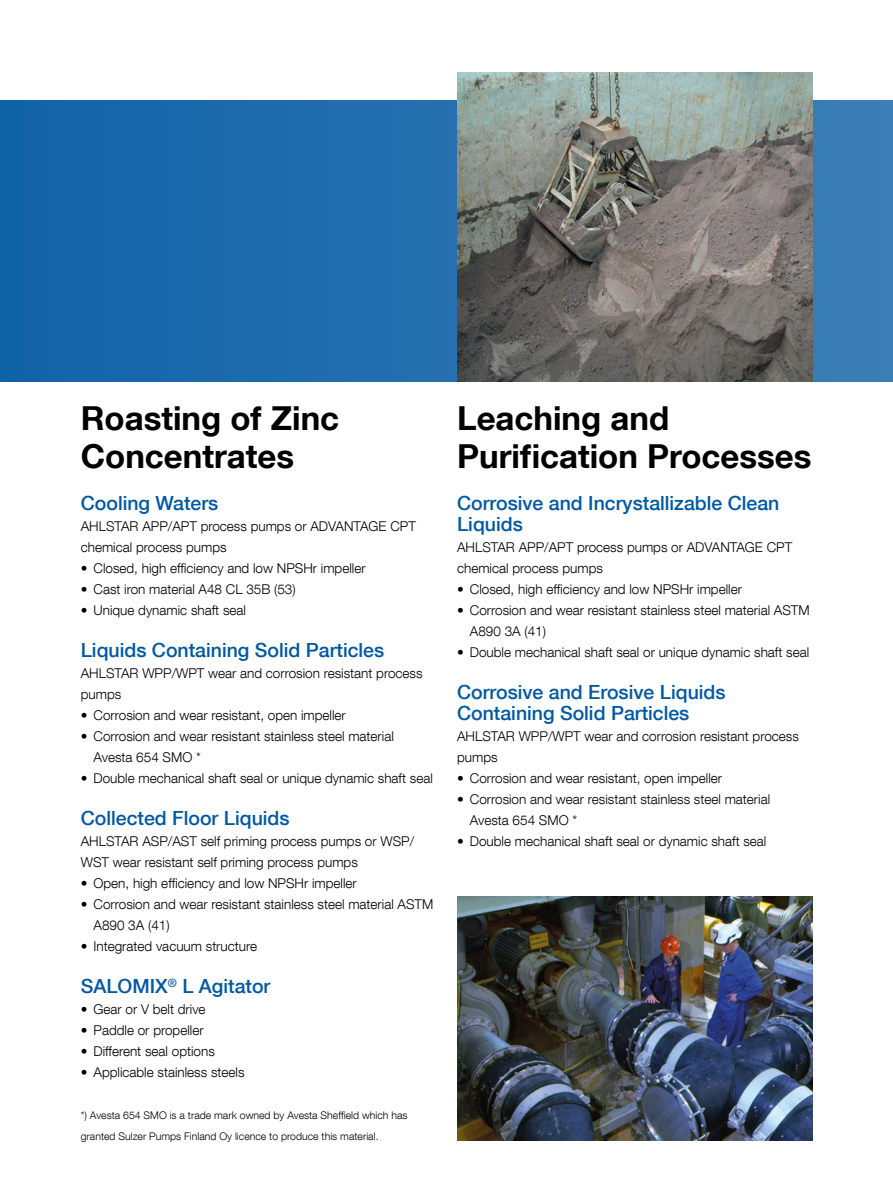
<style>
.page{position:relative;width:893px;height:1191px;background:#fff}
.page>*{position:absolute;margin:0;border:0;box-sizing:border-box;transform-origin:0 0}
.otsikko{font:700 33px/37.5px "Helvetica Neue LT Com";color:#000}
.väliotsikko{font:500 19.5px/21px "Helvetica Neue LT Com";color:#0058a2}
.leipis{font:300 13.5px/21px "Helvetica Neue LT Com";color:#000}
.leipis-2{font:300 10.5px/21px "Helvetica Neue LT Com";color:#000}
</style>
<div class="page">
<svg style="left:0;top:100px;width:893px;height:281px;background:#206cad"></svg>
<img style="left:457px;top:72px;width:355px;height:309px">
<img style="left:457px;top:896px;width:355px;height:244px">
<p class="otsikko" style="left:81px;top:399px;width:260px">Roasting of Zinc<br>Concentrates</p>
<p class="otsikko" style="left:457px;top:399px;width:356px">Leaching and<br>Purification Processes</p>
<p class="väliotsikko" style="left:81px;top:492px;width:139px">Cooling Waters</p>
<p class="leipis" style="left:81px;top:515px;width:337px">AHLSTAR APP/APT process pumps or ADVANTAGE CPT chemical process pumps</p>
<p class="leipis" style="left:81px;top:557px;width:286px">• Closed, high efficiency and low NPSHr impeller</p>
<p class="leipis" style="left:81px;top:578px;width:216px">• Cast iron material A48 CL 35B (53)</p>
<p class="leipis" style="left:81px;top:599px;width:167px">• Unique dynamic shaft seal</p>
<p class="väliotsikko" style="left:81px;top:639px;width:305px">Liquids Containing Solid Particles</p>
<p class="leipis" style="left:81px;top:662px;width:343px">AHLSTAR WPP/WPT wear and corrosion resistant process pumps</p>
<p class="leipis" style="left:81px;top:704px;width:267px">• Corrosion and wear resistant, open impeller</p>
<p class="leipis" style="left:94px;top:725px;width:302px;text-indent:-13px">• Corrosion and wear resistant stainless steel material<br>Avesta 654 SMO *</p>
<p class="leipis" style="left:81px;top:767px;width:354px">• Double mechanical shaft seal or unique dynamic shaft seal</p>
<p class="väliotsikko" style="left:81px;top:807px;width:210px">Collected Floor Liquids</p>
<p class="leipis" style="left:81px;top:830px;width:335px">AHLSTAR ASP/AST self priming process pumps or WSP/<br>WST wear resistant self priming process pumps</p>
<p class="leipis" style="left:81px;top:872px;width:278px">• Open, high efficiency and low NPSHr impeller</p>
<p class="leipis" style="left:94px;top:893px;width:341px;text-indent:-13px">• Corrosion and wear resistant stainless steel material ASTM<br>A890 3A (41)</p>
<p class="leipis" style="left:81px;top:935px;width:178px">• Integrated vacuum structure</p>
<p class="väliotsikko" style="left:81px;top:975px;width:191px">SALOMIX<sup>®</sup> L Agitator</p>
<p class="leipis" style="left:81px;top:998px;width:126px">• Gear or V belt drive</p>
<p class="leipis" style="left:81px;top:1019px;width:124px">• Paddle or propeller</p>
<p class="leipis" style="left:81px;top:1040px;width:136px">• Different seal options</p>
<p class="leipis" style="left:81px;top:1061px;width:165px">• Applicable stainless steels</p>
<p class="väliotsikko" style="left:457px;top:492px;width:324px">Corrosive and Incrystallizable Clean<br>Liquids</p>
<p class="leipis" style="left:457px;top:536px;width:337px">AHLSTAR APP/APT process pumps or ADVANTAGE CPT chemical process pumps</p>
<p class="leipis" style="left:457px;top:578px;width:286px">• Closed, high efficiency and low NPSHr impeller</p>
<p class="leipis" style="left:470px;top:599px;width:341px;text-indent:-13px">• Corrosion and wear resistant stainless steel material ASTM<br>A890 3A (41)</p>
<p class="leipis" style="left:457px;top:641px;width:354px">• Double mechanical shaft seal or unique dynamic shaft seal</p>
<p class="väliotsikko" style="left:457px;top:681px;width:270px">Corrosive and Erosive Liquids<br>Containing Solid Particles</p>
<p class="leipis" style="left:457px;top:725px;width:343px">AHLSTAR WPP/WPT wear and corrosion resistant process pumps</p>
<p class="leipis" style="left:457px;top:767px;width:267px">• Corrosion and wear resistant, open impeller</p>
<p class="leipis" style="left:470px;top:788px;width:302px;text-indent:-13px">• Corrosion and wear resistant stainless steel material<br>Avesta 654 SMO *</p>
<p class="leipis" style="left:457px;top:830px;width:311px">• Double mechanical shaft seal or dynamic shaft seal</p>
<p class="leipis-2" style="left:81px;top:1104px;width:328px">*) Avesta 654 SMO is a trade mark owned by Avesta Sheffield which has granted Sulzer Pumps Finland Oy licence to produce this material.</p>
</div>
